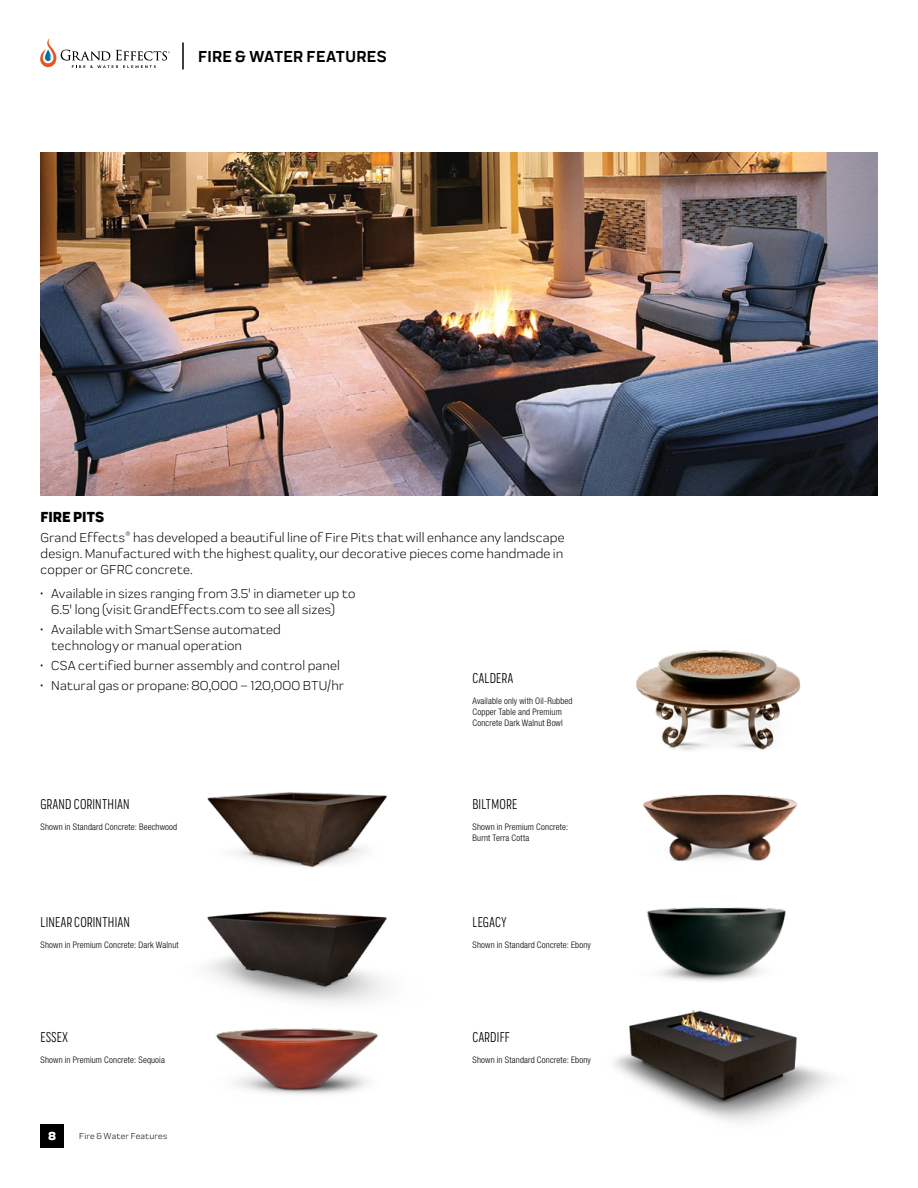
<style>
.page{position:relative;width:918px;height:1188px;background:#fff}
.page>*{position:absolute;margin:0;border:0;box-sizing:border-box;transform-origin:0 0}
.t1{font:700 16.5px "Praktika";letter-spacing:.025em;color:#000}
.t2{font:condensed 15px "Praktika";letter-spacing:.025em;color:#000}
.t3{font:800 15px "Praktika";letter-spacing:.005em;color:#000}
.t4{font:13.5px/16.2px "Praktika";letter-spacing:.005em;color:#000}
.t5{font:800 12px "Praktika";color:#fff}
.t6{font:300 condensed 9px/10.8px "Helvetica Neue LT Pro";letter-spacing:.015em;color:#000}
.t7{font:9px "Praktika";letter-spacing:.02em;color:#000}
</style>
<div class="page">
<img style="left:40px;top:152px;width:838px;height:344px">
<img style="left:647px;top:907px;width:139px;height:74px">
<img style="left:643px;top:794px;width:155px;height:67px">
<img style="left:207px;top:792px;width:180px;height:76px">
<img style="left:234px;top:1053px;width:134px;height:42px">
<img style="left:207px;top:911px;width:180px;height:142px">
<img style="left:636px;top:650px;width:165px;height:100px">
<img style="left:614px;top:1010px;width:218px;height:112px">
<div style="left:40px;top:1124px;width:24px;height:24px;background:#000"></div>
<hr style="left:182px;top:42px;width:2px;height:27px;background:#000">
<svg style="left:40px;top:38px;width:130px;height:30px"></svg>
<p class="t1" style="left:198px;top:43px;width:129px">FIRE &amp; WATER FEATU</p>
<p class="t1" style="left:356px;top:43px;width:21px">RES</p>
<p class="t3" style="left:40px;top:505px;width:65px">FIRE PITS</p>
<p class="t4" style="left:40px;top:528px;width:526px;text-align:justify">Grand Effects<sup>®</sup> has developed a beautiful line of Fire Pits that will enhance any landscape design. Manufactured with the highest quality, our decorative pieces come handmade in copper or GFRC concrete.</p>
<p class="t4" style="left:51px;top:584px;width:306px;text-indent:-11px">• Available in sizes ranging from 3.5' in diameter up to<br>6.5' long (visit GrandEffects.com to see all sizes)</p>
<p class="t4" style="left:51px;top:620px;width:231px;text-indent:-11px">• Available with SmartSense automated technology or manual operation</p>
<p class="t4" style="left:40px;top:656px;width:301px">• CSA certified burner assembly and control panel</p>
<p class="t4" style="left:40px;top:676px;width:305px">• Natural gas or propane: 80,000 – 120,000 BTU/hr</p>
<p class="t2" style="left:40px;top:793px;width:91px">GRAND CORINTHIAN</p>
<p class="t6" style="left:40px;top:821px;width:138px">Shown in Standard Concrete: Beechwood</p>
<p class="t2" style="left:40px;top:911px;width:91px">LINEAR CORINTHIAN</p>
<p class="t6" style="left:40px;top:939px;width:140px">Shown in Premium Concrete: Dark Walnut</p>
<p class="t2" style="left:40px;top:1027px;width:29px">ESSEX</p>
<p class="t6" style="left:40px;top:1055px;width:126px">Shown in Premium Concrete: Sequoia</p>
<p class="t5" style="left:48px;top:1126px;width:10px">8</p>
<p class="t7" style="left:79px;top:1129px;width:90px">Fire &amp; Water Features</p>
<p class="t2" style="left:472px;top:668px;width:42px">CALDERA</p>
<p class="t6" style="left:472px;top:696px;width:102px">Available only with Oil-Rubbed<br>Copper Table and Premium<br>Concrete Dark Walnut Bowl</p>
<p class="t2" style="left:472px;top:793px;width:46px">BILTMORE</p>
<p class="t6" style="left:472px;top:821px;width:97px">Shown in Premium Concrete:<br>Burnt Terra Cotta</p>
<p class="t2" style="left:472px;top:911px;width:36px">LEGACY</p>
<p class="t6" style="left:472px;top:939px;width:120px">Shown in Standard Concrete: Ebony</p>
<p class="t2" style="left:472px;top:1027px;width:39px">CARDIFF</p>
<p class="t6" style="left:472px;top:1055px;width:120px">Shown in Standard Concrete: Ebony</p>
</div>
